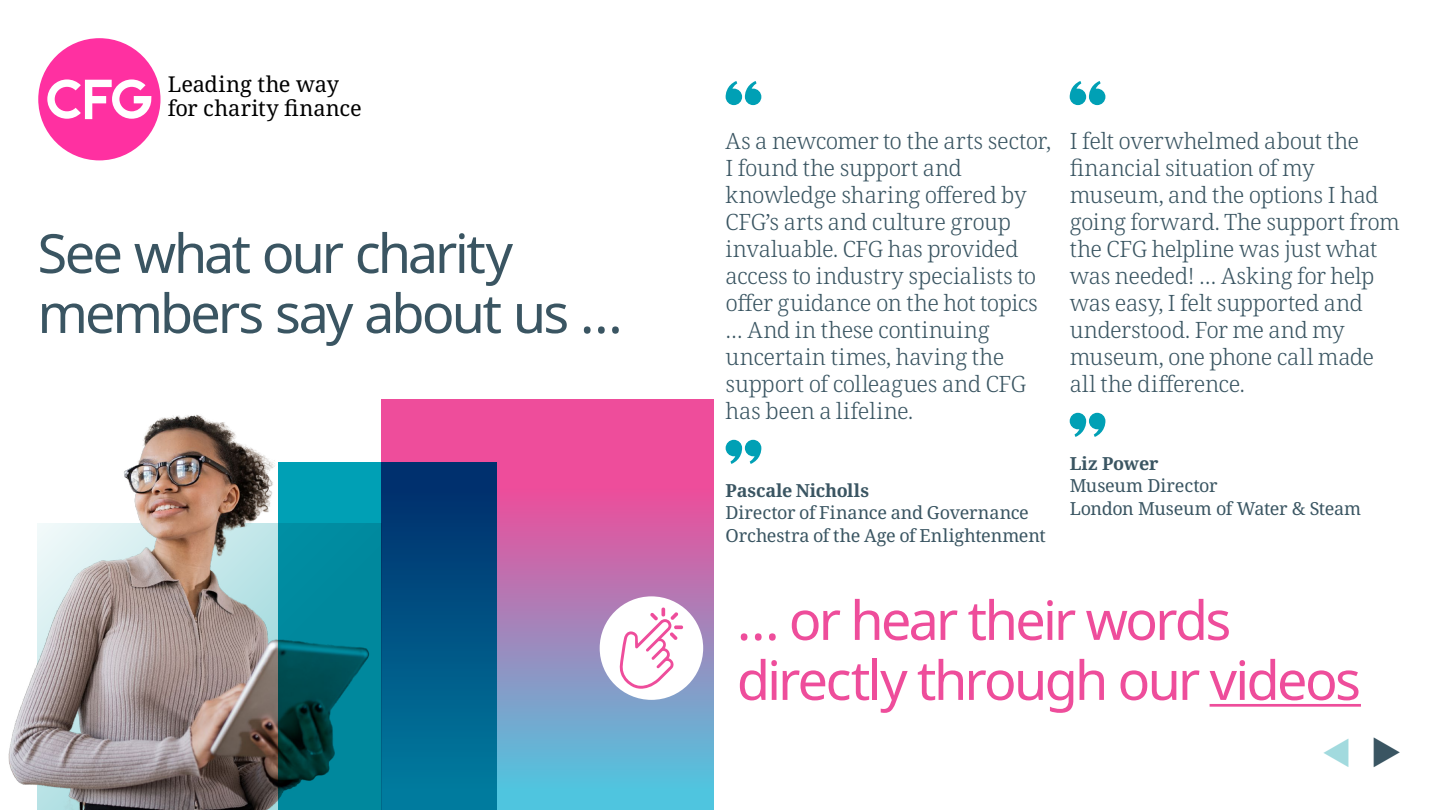
<style>
.page{position:relative;width:1440px;height:810px;background:#fff}
.page>*{position:absolute;margin:0;border:0;box-sizing:border-box;transform-origin:0 0}
.t1{font:54px/60px "Noto Sans";letter-spacing:-.05em;color:#ee4d9b}
.t2{font:54px/60px "Noto Sans";letter-spacing:-.055em;color:#3a5562}
.t3{font:300 22.5px/27px "Noto Serif";letter-spacing:-.015em;color:#3a5562}
.t4{font:21.83px/24px "Noto Serif";color:#000}
.t5{font:18px/22.5px "Noto Serif";letter-spacing:-.01em;color:#3a5562}
.t6{font:700 18px "Noto Serif";letter-spacing:-.015em;color:#3a5562}
</style>
<div class="page">
<svg style="left:382px;top:399px;width:332px;height:411px"></svg>
<svg style="left:726px;top:440px;width:35px;height:24px"></svg>
<svg style="left:1070px;top:413px;width:35px;height:24px"></svg>
<svg style="left:726px;top:81px;width:35px;height:24px"></svg>
<svg style="left:1070px;top:81px;width:35px;height:24px"></svg>
<hr style="left:1210px;top:704px;width:151px;height:3px;background:#ee4d9b">
<img style="left:8px;top:411px;width:443px;height:399px">
<svg style="left:278px;top:462px;width:218px;height:348px"></svg>
<div style="left:600px;top:596px;width:103px;height:104px;background:#fff;border-radius:50%"></div>
<svg style="left:619px;top:608px;width:64px;height:81px"></svg>
<div style="left:38px;top:38px;width:123px;height:122px;background:#ff30a1;border-radius:50%"></div>
<svg style="left:47px;top:79px;width:104px;height:40px"></svg>
<p class="t4" style="left:168px;top:73px;width:195px">Leading the way for charity finance</p>
<h1 class="t2" style="left:38px;top:225px;width:587px">See what our charity members say about us …</h1>
<p class="t3" style="left:726px;top:128px;width:327px">As a newcomer to the arts sector,<br>I found the support and knowledge sharing offered by<br>CFG’s arts and culture group invaluable. CFG has provided access to industry specialists to offer guidance on the hot topics … And in these continuing uncertain times, having the support of colleagues and CFG has been a lifeline.</p>
<p class="t6" style="left:726px;top:478px;width:145px">Pascale Nicholls</p>
<p class="t5" style="left:726px;top:502px;width:322px">Director of Finance and Governance<br>Orchestra of the Age of Enlightenment</p>
<p class="t3" style="left:1070px;top:128px;width:332px">I felt overwhelmed about the financial situation of my museum, and the options I had going forward. The support from the CFG helpline was just what was needed! … Asking for help was easy, I felt supported and understood. For me and my museum, one phone call made all the difference.</p>
<p class="t6" style="left:1070px;top:451px;width:90px">Liz Power</p>
<p class="t5" style="left:1070px;top:475px;width:293px">Museum Director<br>London Museum of Water &amp; Steam</p>
<h1 class="t1" style="left:737px;top:592px;width:626px">… or hear their words directly through our videos</h1>
</div>
